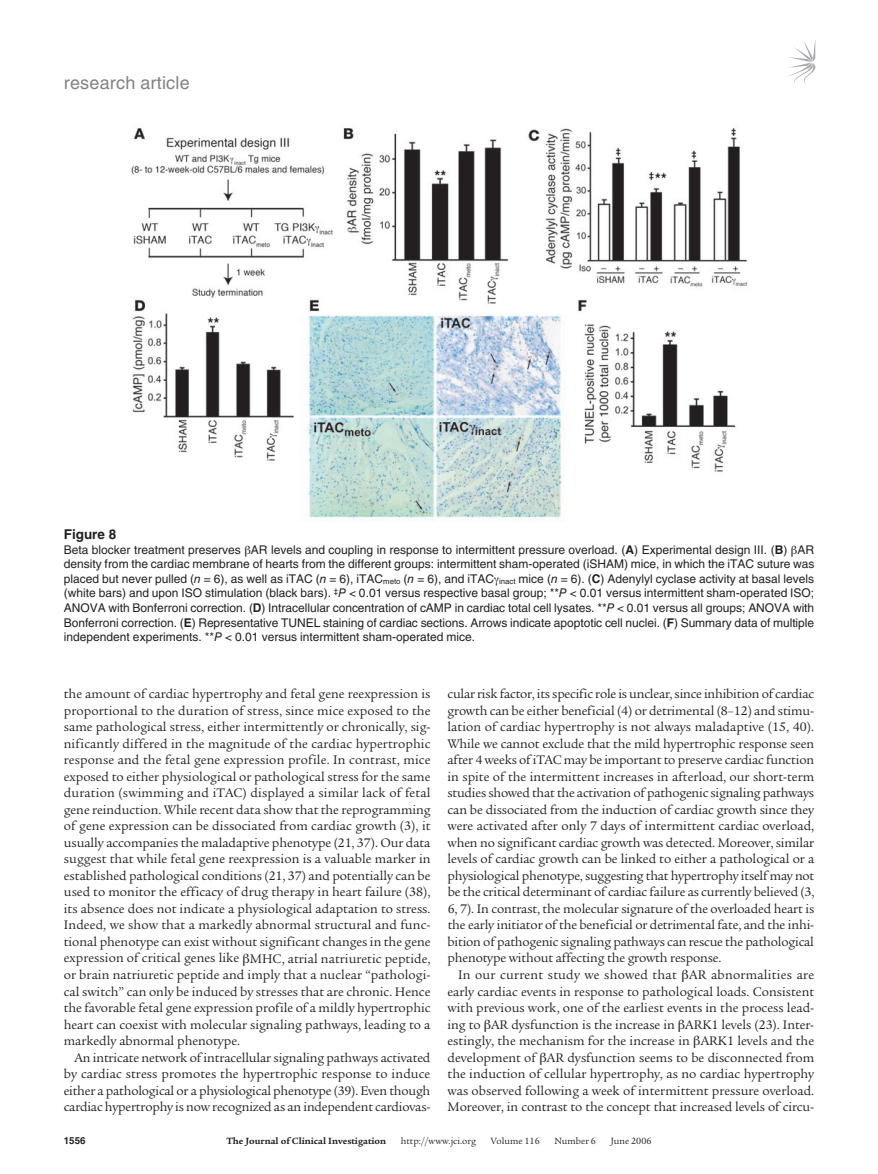
<style>
.page{position:relative;width:878px;height:1174px;background:#fff}
.page>*{position:absolute;margin:0;border:0;box-sizing:border-box;transform-origin:0 0}
.t1{font:18px "Helvetica LT Std";letter-spacing:.01em;color:#808285}
.t2{font:13.5px/16.5px "Legacy Serif Std";letter-spacing:-.01em;color:#231f20;text-align:justify}
.t3{font:700 13.5px "Helvetica LT Std";color:#231f20}
.t4{font:12px/14.7px "Helvetica LT Std";color:#231f20;text-align:justify}
.t5{font:9.75px "Legacy Serif Std";color:#231f20}
.t6{font:700 9.75px "Legacy Serif Std";color:#231f20}
.t7{font:700 9.75px "Helvetica LT Std";color:#231f20}
.s1{font-weight:700}
.s2{font-style:italic}
</style>
<div class="page">
<svg style="left:789px;top:41px;width:26px;height:44px"></svg>
<img style="left:131px;top:128px;width:617px;height:393px">
<h1 class="t1" style="left:64px;top:72px;width:127px">research article</h1>
<p class="t3" style="left:64px;top:526px;width:54px">Figure 8</p>
<p class="t4" style="left:64px;top:542px;width:752px">Beta blocker treatment preserves AR levels and coupling in response to intermittent pressure overload. (<span class="s1">A</span>) Experimental design III. (<span class="s1">B</span>) AR density from the cardiac membrane of hearts from the different groups: intermittent sham-operated (iSHAM) mice, in which the iTAC suture was placed but never pulled (<span class="s2">n</span> = 6), as well as iTAC (<span class="s2">n</span> = 6), iTAC<sub>meto</sub> (<span class="s2">n</span> = 6), and iTAC <sub>inact</sub> mice (<span class="s2">n</span> = 6). (<span class="s1">C</span>) Adenylyl cyclase activity at basal levels (white bars) and upon ISO stimulation (black bars). <sup>‡</sup><span class="s2">P</span> &lt; 0.01 versus respective basal group; **<span class="s2">P</span> &lt; 0.01 versus intermittent sham-operated ISO; ANOVA with Bonferroni correction. (<span class="s1">D</span>) Intracellular concentration of cAMP in cardiac total cell lysates. **<span class="s2">P</span> &lt; 0.01 versus all groups; ANOVA with Bonferroni correction. (<span class="s1">E</span>) Representative TUNEL staining of cardiac sections. Arrows indicate apoptotic cell nuclei. (<span class="s1">F</span>) Summary data of multiple independent experiments. **<span class="s2">P</span> &lt; 0.01 versus intermittent sham-operated mice.</p>
<p class="t2" style="left:64px;top:686px;width:368px">the amount of cardiac hypertrophy and fetal gene reexpression is proportional to the duration of stress, since mice exposed to the same pathological stress, either intermittently or chronically, sig&shy;nificantly differed in the magnitude of the cardiac hypertrophic response and the fetal gene expression profile. In contrast, mice exposed to either physiological or pathological stress for the same duration (swimming and iTAC) displayed a similar lack of fetal gene reinduction. While recent data show that the reprogramming of gene expression can be dissociated from cardiac growth (3), it usually accompanies the maladaptive phenotype (21, 37). Our data suggest that while fetal gene reexpression is a valuable marker in established pathological conditions (21, 37) and potentially can be used to monitor the efficacy of drug therapy in heart failure (38), its absence does not indicate a physiological adaptation to stress.<br>Indeed, we show that a markedly abnormal structural and func&shy;tional phenotype can exist without significant changes in the gene expression of critical genes like MHC, atrial natriuretic peptide, or brain natriuretic peptide and imply that a nuclear “pathologi&shy;cal switch” can only be induced by stresses that are chronic. Hence the favorable fetal gene expression profile of a mildly hypertrophic heart can coexist with molecular signaling pathways, leading to a markedly abnormal phenotype.</p>
<p class="t2" style="left:64px;top:1049px;width:368px;text-indent:11px">An intricate network of intracellular signaling pathways activated by cardiac stress promotes the hypertrophic response to induce either a pathological or a physiological phenotype (39). Even though cardiac hypertrophy is now recognized as an independent cardiovas-</p>
<p class="t2" style="left:447px;top:686px;width:368px">cular risk factor, its specific role is unclear, since inhibition of cardiac growth can be either beneficial (4) or detrimental (8–12) and stimu&shy;lation of cardiac hypertrophy is not always maladaptive (15, 40).<br>While we cannot exclude that the mild hypertrophic response seen after 4 weeks ofiTAC may be important to preserve cardiac function in spite of the intermittent increases in afterload, our short-term studies showed that the activation of pathogenic signaling pathways can be dissociated from the induction of cardiac growth since they were activated after only 7 days of intermittent cardiac overload, when no significant cardiac growth was detected. Moreover, similar levels of cardiac growth can be linked to either a pathological or a physiological phenotype, suggesting that hypertrophy itself may not be the critical determinant of cardiac failure as currently believed (3, 6, 7). In contrast, the molecular signature of the overloaded heart is the early initiator of the beneficial or detrimental fate, and the inhi&shy;bition of pathogenic signaling pathways can rescue the pathological phenotype without affecting the growth response.</p>
<p class="t2" style="left:447px;top:966px;width:368px;text-indent:11px">In our current study we showed that AR abnormalities are early cardiac events in response to pathological loads. Consistent with previous work, one of the earliest events in the process lead&shy;ing to AR dysfunction is the increase in ARK1 levels (23). Inter&shy;estingly, the mechanism for the increase in ARK1 levels and the development of AR dysfunction seems to be disconnected from the induction of cellular hypertrophy, as no cardiac hypertrophy was observed following a week of intermittent pressure overload.<br>Moreover, in contrast to the concept that increased levels of circu-</p>
<p class="t7" style="left:64px;top:1134px;width:23px">1556</p>
<p class="t6" style="left:226px;top:1135px;width:161px">The Journal of Clinical Investigation</p>
<p class="t5" style="left:401px;top:1135px;width:77px">http://www.jci.org</p>
<p class="t5" style="left:491px;top:1135px;width:50px">Volume 116</p>
<p class="t5" style="left:554px;top:1135px;width:43px">Number 6</p>
<p class="t5" style="left:610px;top:1135px;width:42px">June 2006</p>
</div>
